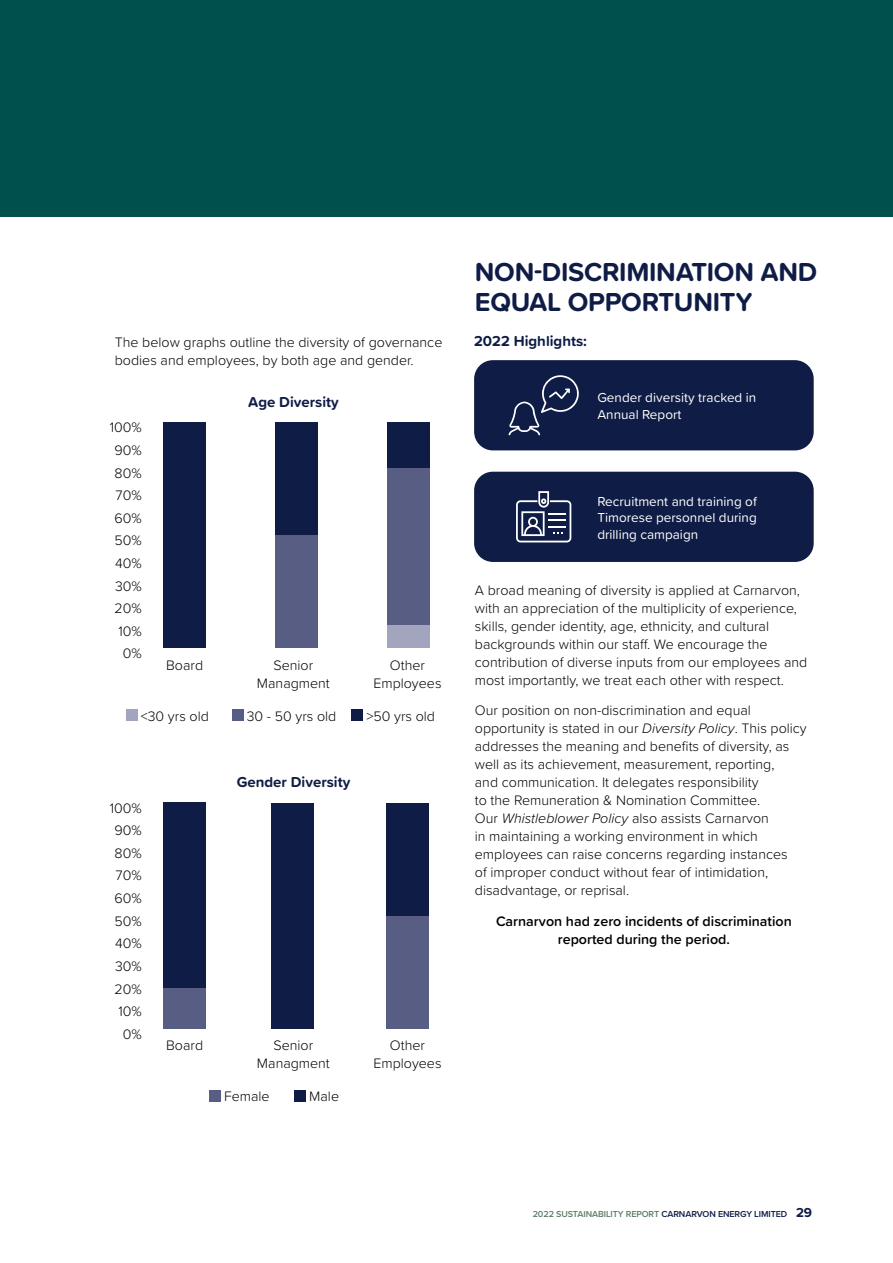
<style>
.page{position:relative;width:893px;height:1263px;background:#fff}
.page>*{position:absolute;margin:0;border:0;box-sizing:border-box;transform-origin:0 0}
.t1{font:700 27px/30px "Proxima Soft";letter-spacing:-.01em;color:#0f1c45}
.t2{font:700 15px "Proxima Soft";color:#0f1c45}
.t3{font:300 14.25px/18px "Proxima Soft";color:#000;text-align:center}
.t4{font:600 14.25px/18px "Proxima Soft";color:#000;text-align:center}
.t5{font:13.5px/16.5px "Proxima Soft";color:#fff}
.t6{font:600 9px "Proxima Nova";letter-spacing:-.01em;color:#5d7d67}
.s1{font-style:italic}
.s2{color:#0f1c45}
.s3{font-family:"Proxima Soft";font-weight:700;font-size:13.5px;color:#0f1c45}
</style>
<div class="page">
<div style="left:0;top:0;width:893px;height:217px;background:#00504d"></div>
<div style="left:163px;top:803px;width:43px;height:185px;background:#0f1c45"></div>
<div style="left:163px;top:988px;width:43px;height:40px;background:#585d83"></div>
<div style="left:271px;top:803px;width:42px;height:225px;background:#0f1c45"></div>
<div style="left:386px;top:803px;width:43px;height:113px;background:#0f1c45"></div>
<div style="left:386px;top:916px;width:43px;height:112px;background:#585d83"></div>
<div style="left:294px;top:1089px;width:12px;height:12px;background:#0f1c45"></div>
<div style="left:209px;top:1089px;width:12px;height:12px;background:#585d83"></div>
<div style="left:387px;top:423px;width:42px;height:45px;background:#0f1c45"></div>
<div style="left:275px;top:423px;width:43px;height:112px;background:#0f1c45"></div>
<div style="left:387px;top:468px;width:42px;height:157px;background:#585d83"></div>
<div style="left:163px;top:423px;width:43px;height:225px;background:#0f1c45"></div>
<div style="left:275px;top:535px;width:43px;height:113px;background:#585d83"></div>
<div style="left:387px;top:625px;width:42px;height:23px;background:#a3a4be"></div>
<div style="left:351px;top:709px;width:12px;height:12px;background:#0f1c45"></div>
<div style="left:232px;top:709px;width:12px;height:12px;background:#585d83"></div>
<div style="left:126px;top:709px;width:12px;height:12px;background:#a3a4be"></div>
<div style="left:475px;top:361px;width:338px;height:89px;background:#0f1c45;border-radius:18px"></div>
<div style="left:474px;top:360px;width:340px;height:90px;border:2px solid #0f1c45;border-radius:18px"></div>
<div style="left:475px;top:472px;width:338px;height:89px;background:#0f1c45;border-radius:18px"></div>
<div style="left:474px;top:472px;width:340px;height:90px;border:2px solid #0f1c45;border-radius:18px"></div>
<svg style="left:516px;top:491px;width:55px;height:51px"></svg>
<svg style="left:509px;top:375px;width:70px;height:60px"></svg>
<h1 class="t1" style="left:475px;top:256px;width:344px">NON-DISCRIMINATION AND<br>EQUAL OPPORTUNITY</h1>
<p class="t3" style="left:115px;top:333px;width:329px;text-align:left">The below graphs outline the diversity of governance bodies and employees, by both age and gender.</p>
<p class="t2" style="left:474px;top:330px;width:115px">2022 Highlights:</p>
<p class="t3" style="left:110px;top:416px;width:33px;line-height:22.5px">100%<br>90%</p>
<p class="t3" style="left:116px;top:485px;width:28px">70%</p>
<p class="t3" style="left:114px;top:531px;width:29px">50%</p>
<p class="t3" style="left:115px;top:576px;width:28px">30%</p>
<p class="t3" style="left:118px;top:621px;width:25px">10%</p>
<p class="t3" style="left:115px;top:463px;width:29px">80%</p>
<p class="t3" style="left:114px;top:508px;width:29px">60%</p>
<p class="t3" style="left:115px;top:554px;width:28px">40%</p>
<p class="t3" style="left:114px;top:599px;width:29px">20%</p>
<p class="t3" style="left:123px;top:644px;width:20px">0%</p>
<p class="t3" style="left:166px;top:655px;width:38px">Board</p>
<p class="t2" style="left:248px;top:390px;width:92px">Age Diversity</p>
<p class="t3" style="left:257px;top:655px;width:74px">Senior<br>Managment</p>
<p class="t3" style="left:373px;top:655px;width:70px">Other<br>Employees</p>
<p class="t3" style="left:141px;top:706px;width:70px">&lt;30 yrs old</p>
<p class="t3" style="left:247px;top:706px;width:91px">30 - 50 yrs old</p>
<p class="t3" style="left:366px;top:706px;width:70px">&gt;50 yrs old</p>
<p class="t3" style="left:110px;top:796px;width:33px;line-height:22.5px">100%<br>90%</p>
<p class="t3" style="left:116px;top:866px;width:28px">70%</p>
<p class="t3" style="left:114px;top:911px;width:29px">50%</p>
<p class="t3" style="left:115px;top:956px;width:28px">30%</p>
<p class="t3" style="left:118px;top:1001px;width:25px">10%</p>
<p class="t3" style="left:115px;top:843px;width:29px">80%</p>
<p class="t3" style="left:114px;top:888px;width:29px">60%</p>
<p class="t3" style="left:115px;top:934px;width:28px">40%</p>
<p class="t3" style="left:114px;top:979px;width:29px">20%</p>
<p class="t3" style="left:123px;top:1024px;width:20px">0%</p>
<p class="t2" style="left:237px;top:771px;width:115px">Gender Diversity</p>
<p class="t3" style="left:166px;top:1035px;width:38px">Board</p>
<p class="t3" style="left:257px;top:1035px;width:74px">Senior<br>Managment</p>
<p class="t3" style="left:373px;top:1035px;width:70px">Other<br>Employees</p>
<p class="t3" style="left:224px;top:1086px;width:47px">Female</p>
<p class="t3" style="left:309px;top:1086px;width:31px">Male</p>
<p class="t5" style="left:597px;top:389px;width:160px">Gender diversity tracked in<br>Annual Report</p>
<p class="t5" style="left:597px;top:492px;width:161px;text-align:justify">Recruitment and training of Timorese personnel during drilling campaign</p>
<p class="t3" style="left:475px;top:580px;width:334px;text-align:left">A broad meaning of diversity is applied at Carnarvon, with an appreciation of the multiplicity of experience, skills, gender identity, age, ethnicity, and cultural backgrounds within our staff. We encourage the contribution of diverse inputs from our employees and most importantly, we treat each other with respect.</p>
<p class="t3" style="left:475px;top:701px;width:333px;text-align:left">Our position on non-discrimination and equal opportunity is stated in our <span class="s1">Diversity Policy</span>. This policy addresses the meaning and benefits of diversity, as well as its achievement, measurement, reporting,<br>and communication. It delegates responsibility<br>to the Remuneration &amp; Nomination Committee.<br>Our <span class="s1">Whistleblower Policy</span> also assists Carnarvon<br>in maintaining a working environment in which employees can raise concerns regarding instances<br>of improper conduct without fear of intimidation, disadvantage, or reprisal.</p>
<p class="t4" style="left:496px;top:912px;width:297px">Carnarvon had zero incidents of discrimination reported during the period.</p>
<p class="t6" style="left:533px;top:1207px;width:281px">2022 SUSTAINABILITY REPORT <span class="s2">CARNARVON ENERGY LIMITED</span> <span class="s3">29</span></p>
</div>
